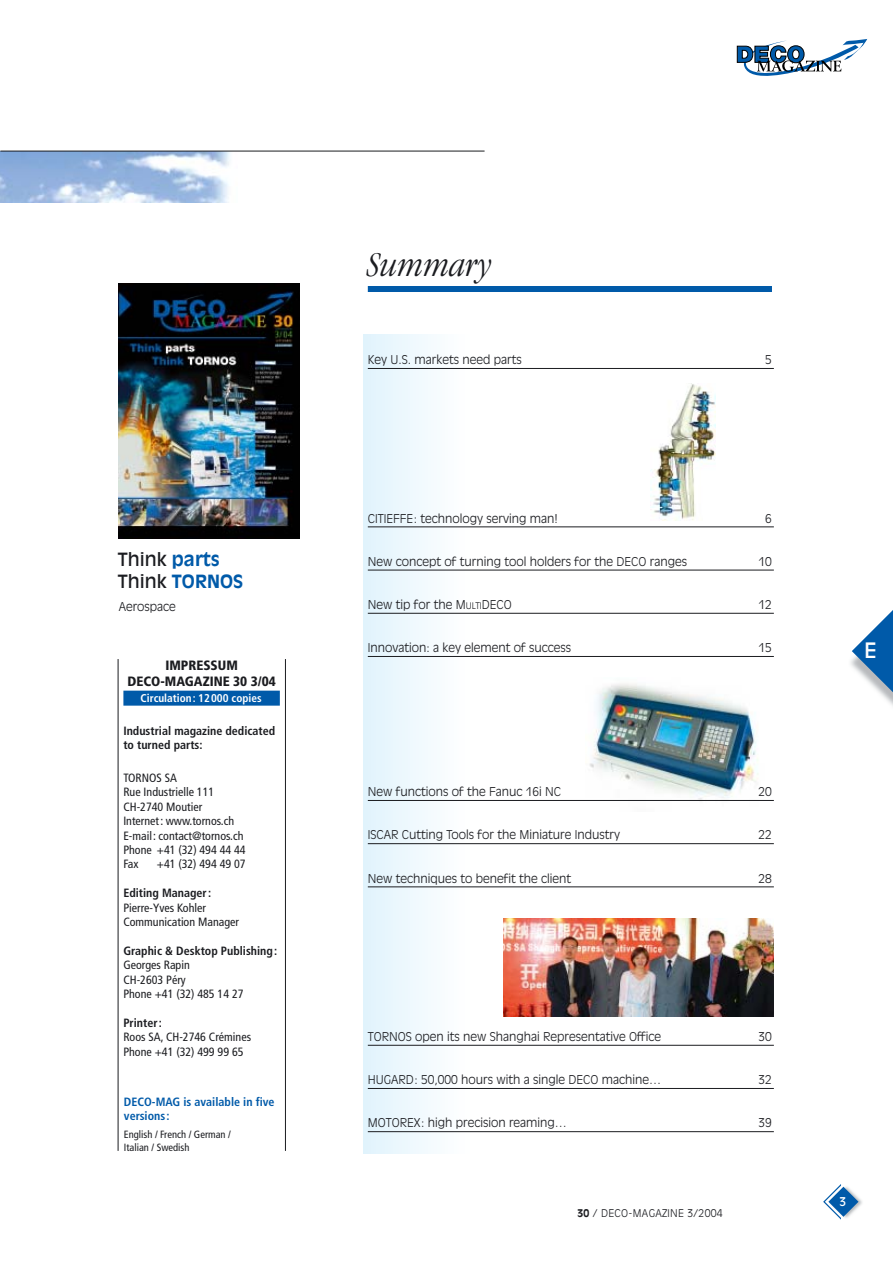
<style>
.page{position:relative;width:893px;height:1263px;background:#fff}
.page>*{position:absolute;margin:0;border:0;box-sizing:border-box;transform-origin:0 0}
.t1{font:italic 300 condensed 36px "Garamond";color:#1b1c20}
.t2{font:21px "Antique Olive";color:#fff}
.t3{font:700 18px/21.6px "Antique Olive";color:#005aa9}
.t4{font:900 condensed 13.5px/16.2px "Frutiger";color:#1b1c20;text-align:center}
.t5{font:300 12px "Antique Olive";color:#1b1c20}
.t6{font:condensed 12px/14.4px "Frutiger";color:#1b1c20}
.t7{font:700 condensed 12px/14.4px "Frutiger";color:#1b1c20}
.t8{font:700 condensed 12px/14.4px "Frutiger";color:#005aa9}
.t9{font:12px "Antique Olive";color:#fff}
.t10{font:700 condensed 11.25px "Frutiger";color:#fff}
.t11{font:condensed 10.5px/12.6px "Frutiger";color:#1b1c20}
.t12{font:300 10.5px "Antique Olive";letter-spacing:.03em;color:#1b1c20}
.s1{font-weight:400;color:#1b1c20}
.s2{font-size:9px}
.s3{font-weight:700}
</style>
<div class="page">
<img style="left:0;top:152px;width:230px;height:50px">
<hr style="left:0;top:151px;width:484px;height:1px;background:#1b1c20">
<div style="left:123px;top:691px;width:157px;height:15px;background:#005aa9"></div>
<hr style="left:118px;top:659px;width:1px;height:492px;background:#1b1c20">
<hr style="left:285px;top:659px;width:1px;height:492px;background:#1b1c20">
<svg style="left:851px;top:611px;width:41px;height:94px"></svg>
<svg style="left:736px;top:39px;width:131px;height:37px"></svg>
<img style="left:858px;top:1197px;width:4px;height:11px">
<svg style="left:823px;top:1184px;width:35px;height:36px"></svg>
<img style="left:589px;top:683px;width:167px;height:117px">
<img style="left:650px;top:383px;width:65px;height:138px">
<div style="left:363px;top:335px;width:107px;height:819px;background:linear-gradient(to right,#e0f3fc,#fff)"></div>
<img style="left:119px;top:283px;width:180px;height:255px">
<hr style="left:368px;top:368px;width:405px;height:1px;background:#1b1c20">
<hr style="left:368px;top:527px;width:405px;height:1px;background:#1b1c20">
<hr style="left:368px;top:570px;width:405px;height:1px;background:#1b1c20">
<hr style="left:368px;top:613px;width:405px;height:1px;background:#1b1c20">
<hr style="left:368px;top:656px;width:405px;height:1px;background:#1b1c20">
<hr style="left:368px;top:800px;width:405px;height:1px;background:#1b1c20">
<hr style="left:368px;top:843px;width:405px;height:1px;background:#1b1c20">
<hr style="left:368px;top:887px;width:405px;height:1px;background:#1b1c20">
<hr style="left:368px;top:1045px;width:405px;height:1px;background:#1b1c20">
<hr style="left:368px;top:1088px;width:405px;height:1px;background:#1b1c20">
<hr style="left:368px;top:1131px;width:405px;height:1px;background:#1b1c20">
<div style="left:368px;top:286px;width:404px;height:6px;background:#005aa9"></div>
<img style="left:503px;top:918px;width:270px;height:98px">
<h3 class="t3" style="left:118px;top:550px;width:127px"><span class="s1">Think</span> parts<br><span class="s1">Think</span> TORNOS</h3>
<p class="t5" style="left:119px;top:601px;width:59px">Aerospace</p>
<p class="t4" style="left:127px;top:658px;width:150px">IMPRESSUM<br>DECO-MAGAZINE 30 3/04</p>
<p class="t7" style="left:123px;top:724px;width:153px">Industrial magazine dedicated to turned parts:</p>
<p class="t6" style="left:123px;top:772px;width:124px">TORNOS SA<br>Rue Industrielle 111<br>CH-2740 Moutier<br>Internet: www.tornos.ch<br>E-mail: contact@tornos.ch<br>Phone +41 (32) 494 44 44<br>Fax</p>
<p class="t10" style="left:141px;top:693px;width:122px">Circulation: 12000 copies</p>
<p class="t6" style="left:157px;top:858px;width:90px">+41 (32) 494 49 07</p>
<p class="t7" style="left:123px;top:887px;width:89px">Editing Manager:</p>
<p class="t6" style="left:123px;top:901px;width:117px">Pierre-Yves Kohler<br>Communication Manager</p>
<p class="t7" style="left:123px;top:944px;width:155px">Graphic &amp; Desktop Publishing:</p>
<p class="t6" style="left:123px;top:959px;width:122px">Georges Rapin<br>CH-2603 Péry<br>Phone +41 (32) 485 14 27</p>
<p class="t7" style="left:123px;top:1016px;width:40px">Printer:</p>
<p class="t6" style="left:123px;top:1031px;width:129px">Roos SA, CH-2746 Crémines<br>Phone +41 (32) 499 99 65</p>
<p class="t8" style="left:124px;top:1096px;width:152px">DECO-MAG is available in five versions:</p>
<p class="t11" style="left:124px;top:1129px;width:108px">English / French / German /<br>Italian / Swedish</p>
<h1 class="t1" style="left:368px;top:251px;width:125px">Summary</h1>
<p class="t5" style="left:368px;top:355px;width:156px">Key U.S. markets need parts</p>
<p class="t5" style="left:765px;top:355px;width:8px">5</p>
<p class="t5" style="left:368px;top:513px;width:191px">CITIEFFE: technology serving man!</p>
<p class="t5" style="left:765px;top:513px;width:8px">6</p>
<p class="t5" style="left:368px;top:556px;width:321px">New concept of turning tool holders for the DECO ranges</p>
<p class="t5" style="left:758px;top:556px;width:15px">10</p>
<p class="t5" style="left:368px;top:600px;width:145px">New tip for the M<span class="s2">ULTI</span>DECO</p>
<p class="t5" style="left:758px;top:600px;width:15px">12</p>
<p class="t5" style="left:368px;top:643px;width:205px">Innovation: a key element of success</p>
<p class="t5" style="left:758px;top:643px;width:15px">15</p>
<p class="t5" style="left:368px;top:787px;width:195px">New functions of the Fanuc 16i NC</p>
<p class="t5" style="left:758px;top:787px;width:15px">20</p>
<p class="t5" style="left:368px;top:830px;width:254px">ISCAR Cutting Tools for the Miniature Industry</p>
<p class="t5" style="left:758px;top:830px;width:15px">22</p>
<p class="t5" style="left:368px;top:873px;width:205px">New techniques to benefit the client</p>
<p class="t5" style="left:758px;top:873px;width:15px">28</p>
<p class="t5" style="left:368px;top:1032px;width:295px">TORNOS open its new Shanghai Representative Office</p>
<p class="t5" style="left:758px;top:1032px;width:15px">30</p>
<p class="t5" style="left:368px;top:1075px;width:295px">HUGARD: 50,000 hours with a single DECO machine…</p>
<p class="t5" style="left:758px;top:1075px;width:15px">32</p>
<p class="t5" style="left:368px;top:1118px;width:201px">MOTOREX: high precision reaming…</p>
<p class="t5" style="left:758px;top:1118px;width:15px">39</p>
<p class="t12" style="left:577px;top:1208px;width:147px"><span class="s3">30</span> / DECO-MAGAZINE 3/2004</p>
<h2 class="t2" style="left:864px;top:642px;width:14px">E</h2>
<p class="t9" style="left:839px;top:1197px;width:8px">3</p>
</div>
